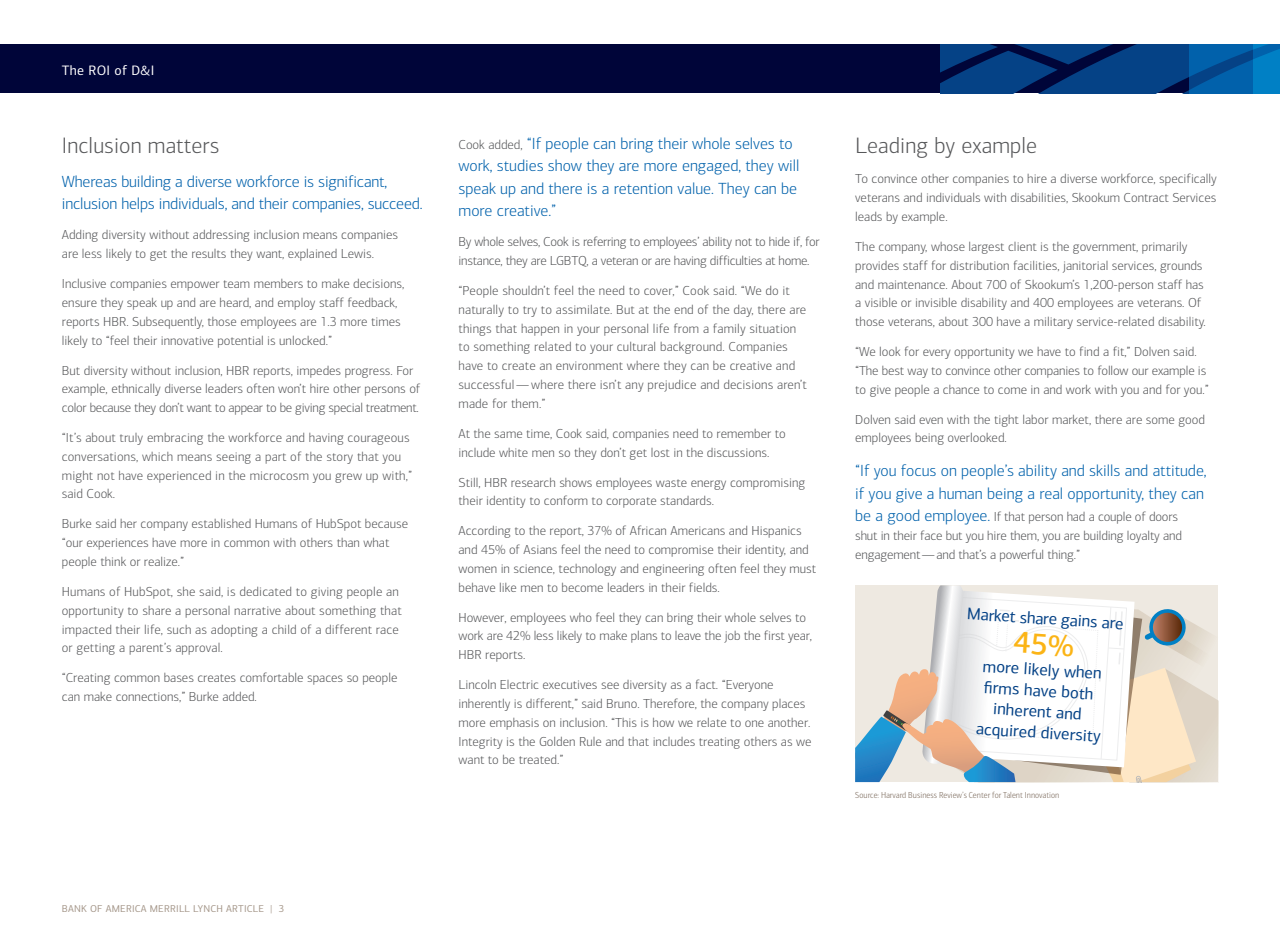
<style>
.page{position:relative;width:1280px;height:936px;background:#fff}
.page>*{position:absolute;margin:0;border:0;box-sizing:border-box;transform-origin:0 0}
.t1{font:300 22.5px "Connections";letter-spacing:.005em;color:#57585a}
.t2{font:16.75px/20.9px "Connections";color:#054286;text-align:center}
.t3{font:300 16.25px/22.5px "Connections";color:#0161ab}
.t4{font:13.75px "Connections";letter-spacing:.02em;color:#fff}
.t5{font:300 13.12px/18.8px "Connections";color:#57585a}
.t6{font:300 13.12px/18.8px "Connections";letter-spacing:-.02em;color:#57585a}
.t7{font:10px "Connections";letter-spacing:.02em;color:#a5978a}
.t8{font:300 8.75px "Connections Cond";letter-spacing:.01em;color:#7e6d5f}
.s1{font-size:13.12px;color:#57585a}
.s2{font-size:16.25px;color:#0161ab}
</style>
<div class="page">
<div style="left:0;top:45px;width:1280px;height:48px;background:#000539"></div>
<svg style="left:940px;top:45px;width:340px;height:48px;background:#034083"></svg>
<svg style="left:855px;top:585px;width:363px;height:196px"></svg>
<p class="t4" style="left:62px;top:62px;width:94px">The ROI of D&amp;I</p>
<h1 class="t1" style="left:62px;top:132px;width:159px">Inclusion matters</h1>
<p class="t3" style="left:62px;top:170px;width:362px">Whereas building a diverse workforce is significant, inclusion helps individuals, and their companies, succeed.</p>
<p class="t5" style="left:62px;top:225px;width:338px">Adding diversity without addressing inclusion means companies are less likely to get the results they want, explained Lewis.</p>
<p class="t5" style="left:62px;top:274px;width:344px">Inclusive companies empower team members to make decisions, ensure they speak up and are heard, and employ staff feedback, reports HBR. Subsequently, those employees are 1.3 more times likely to “feel their innovative potential is unlocked.”</p>
<p class="t5" style="left:62px;top:360px;width:360px">But diversity without inclusion, HBR reports, impedes progress. For example, ethnically diverse leaders often won’t hire other persons of color because they don’t want to appear to be giving special treatment.</p>
<p class="t5" style="left:62px;top:428px;width:352px">“It’s about truly embracing the workforce and having courageous conversations, which means seeing a part of the story that you might not have experienced in the microcosm you grew up with,” said Cook.</p>
<p class="t5" style="left:62px;top:514px;width:348px">Burke said her company established Humans of HubSpot because “our experiences have more in common with others than what people think or realize.”</p>
<p class="t5" style="left:62px;top:582px;width:341px">Humans of HubSpot, she said, is dedicated to giving people an opportunity to share a personal narrative about something that impacted their life, such as adopting a child of a different race or getting a parent’s approval.</p>
<p class="t5" style="left:62px;top:668px;width:337px">“Creating common bases creates comfortable spaces so people can make connections,” Burke added.</p>
<p class="t3" style="left:458px;top:132px;width:343px"><span class="s1">Cook added,</span> “If people can bring their whole selves to work, studies show they are more engaged, they will speak up and there is a retention value. They can be more creative.”</p>
<p class="t6" style="left:458px;top:232px;width:363px">By whole selves, Cook is referring to employees’ ability not to hide if, for instance, they are LGBTQ, a veteran or are having difficulties at home.</p>
<p class="t5" style="left:458px;top:281px;width:350px">“People shouldn’t feel the need to cover,” Cook said. “We do it naturally to try to assimilate. But at the end of the day, there are things that happen in your personal life from a family situation to something related to your cultural background. Companies have to create an environment where they can be creative and successful—where there isn’t any prejudice and decisions aren’t made for them.”</p>
<p class="t5" style="left:458px;top:424px;width:329px">At the same time, Cook said, companies need to remember to include white men so they don’t get lost in the discussions.</p>
<p class="t5" style="left:458px;top:472px;width:348px">Still, HBR research shows employees waste energy compromising their identity to conform to corporate standards.</p>
<p class="t5" style="left:458px;top:521px;width:359px">According to the report, 37% of African Americans and Hispanics and 45% of Asians feel the need to compromise their identity, and women in science, technology and engineering often feel they must behave like men to become leaders in their fields.</p>
<p class="t5" style="left:458px;top:607px;width:355px">However, employees who feel they can bring their whole selves to work are 42% less likely to make plans to leave the job the first year,<br>HBR reports.</p>
<p class="t5" style="left:458px;top:675px;width:354px">Lincoln Electric executives see diversity as a fact. “Everyone inherently is different,” said Bruno. Therefore, the company places more emphasis on inclusion. “This is how we relate to one another.<br>Integrity is the Golden Rule and that includes treating others as we want to be treated.”</p>
<h1 class="t1" style="left:855px;top:133px;width:183px">Leading by example</h1>
<p class="t5" style="left:855px;top:170px;width:363px;text-align:justify">To convince other companies to hire a diverse workforce, specifically veterans and individuals with disabilities, Skookum Contract Services leads by example.</p>
<p class="t5" style="left:855px;top:237px;width:352px">The company, whose largest client is the government, primarily provides staff for distribution facilities, janitorial services, grounds and maintenance. About 700 of Skookum’s 1,200-person staff has a visible or invisible disability and 400 employees are veterans. Of those veterans, about 300 have a military service-related disability.</p>
<p class="t5" style="left:855px;top:342px;width:355px">“We look for every opportunity we have to find a fit,” Dolven said. “The best way to convince other companies to follow our example is to give people a chance to come in and work with you and for you.”</p>
<p class="t5" style="left:855px;top:410px;width:351px">Dolven said even with the tight labor market, there are some good employees being overlooked.</p>
<p class="t3" style="left:855px;top:459px;width:353px">“If you focus on people’s ability and skills and attitude, if you give a human being a real opportunity, they can</p>
<p class="t5" style="left:855px;top:507px;width:328px"><span class="s2">be a good employee.</span> If that person had a couple of doors shut in their face but you hire them, you are building loyalty and engagement—and that’s a powerful thing.”</p>
<p class="t2" style="left:968px;top:602px;width:158px;rotate:4deg">Market share gains are</p>
<p class="t2" style="left:981px;top:654px;width:126px;rotate:4deg">more likely when fi rms have both inherent and acquired diversity</p>
<p class="t8" style="left:855px;top:789px;width:206px">Source: Harvard Business Review’s Center for Talent Innovation</p>
<p class="t7" style="left:62px;top:901px;width:224px">BANK OF AMERICA MERRILL LYNCH ARTICLE | 3</p>
</div>
